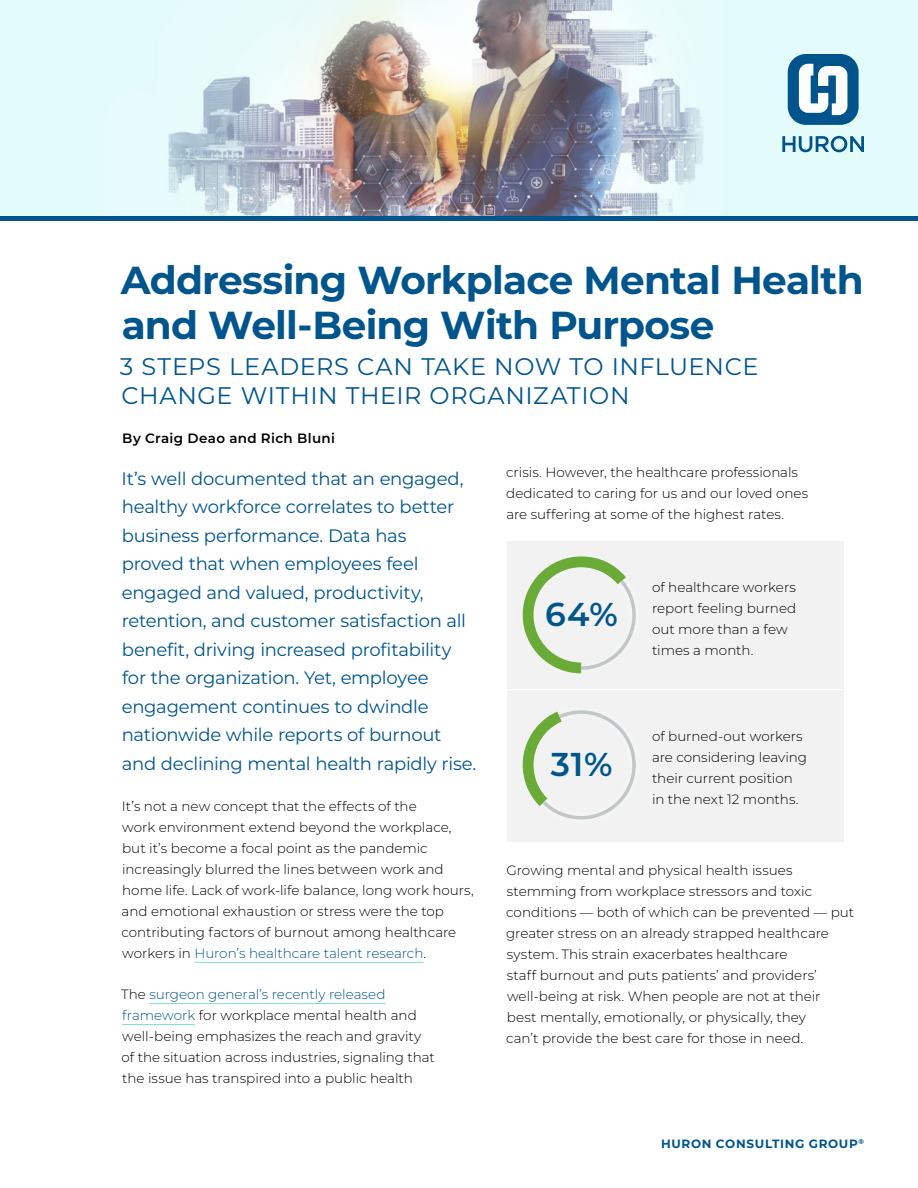
<style>
.page{position:relative;width:918px;height:1188px;background:#fff}
.page>*{position:absolute;margin:0;border:0;box-sizing:border-box;transform-origin:0 0}
.t1{font:700 39px/45px "Montserrat";letter-spacing:-.02em;color:#00558c}
.t2{font:600 33px "Montserrat";color:#00558c}
.t3{font:24px/28.8px "Montserrat";letter-spacing:.025em;color:#00558c}
.t4{font:18px/28.5px "Montserrat";letter-spacing:-.015em;color:#00558c}
.t5{font:300 13.5px/21px "Montserrat";color:#000}
.t6{font:600 13.5px "Montserrat";letter-spacing:.025em;color:#000}
.t7{font:700 12px "Montserrat";letter-spacing:.055em;color:#00558c}
.s1{color:#00558c}
</style>
<div class="page">
<div style="left:0;top:0;width:918px;height:216px;background:#e3fbfb"></div>
<img style="left:168px;top:0;width:535px;height:216px">
<hr style="left:0;top:216px;width:918px;height:4px;background:#00558c">
<div style="left:788px;top:54px;width:71px;height:71px;background:#00548c;border-radius:18px"></div>
<svg style="left:782px;top:136px;width:82px;height:16px"></svg>
<svg style="left:799px;top:64px;width:48px;height:51px"></svg>
<hr style="left:195px;top:962px;width:229px;height:1px;background:#78ded4">
<hr style="left:149px;top:1003px;width:237px;height:1px;background:#78ded4">
<hr style="left:122px;top:1024px;width:73px;height:1px;background:#78ded4">
<div style="left:507px;top:541px;width:336px;height:301px;background:#f2f2f2"></div>
<hr style="left:506px;top:689px;width:338px;height:1px;background:#fff">
<svg style="left:523px;top:556px;width:113px;height:117px"></svg>
<svg style="left:522px;top:710px;width:114px;height:110px"></svg>
<h1 class="t1" style="left:121px;top:257px;width:744px">Addressing Workplace Mental Health and Well-Being With Purpose</h1>
<h3 class="t3" style="left:120px;top:351px;width:640px">3 STEPS LEADERS CAN TAKE NOW TO INFLUENCE<br>CHANGE WITHIN THEIR ORGANIZATION</h3>
<p class="t6" style="left:122px;top:429px;width:214px">By Craig Deao and Rich Bluni</p>
<p class="t4" style="left:122px;top:463px;width:356px">It’s well documented that an engaged, healthy workforce correlates to better business performance. Data has<br>proved that when employees feel engaged and valued, productivity, retention, and customer satisfaction all benefit, driving increased profitability for the organization. Yet, employee engagement continues to dwindle nationwide while reports of burnout and declining mental health rapidly rise.</p>
<p class="t5" style="left:121px;top:795px;width:354px">It’s not a new concept that the effects of the<br>work environment extend beyond the workplace, but it’s become a focal point as the pandemic increasingly blurred the lines between work and home life. Lack of work-life balance, long work hours, and emotional exhaustion or stress were the top contributing factors of burnout among healthcare workers in <span class="s1">Huron’s healthcare talent research</span>.</p>
<p class="t5" style="left:121px;top:984px;width:315px">The <span class="s1">surgeon general’s recently released framework</span> for workplace mental health and well-being emphasizes the reach and gravity of the situation across industries, signaling that the issue has transpired into a public health</p>
<p class="t5" style="left:506px;top:462px;width:303px">crisis. However, the healthcare professionals dedicated to caring for us and our loved ones are suffering at some of the highest rates.</p>
<p class="t5" style="left:652px;top:577px;width:146px">of healthcare workers report feeling burned out more than a few times a month.</p>
<h2 class="t2" style="left:545px;top:592px;width:74px">64%</h2>
<p class="t5" style="left:652px;top:726px;width:157px">of burned-out workers are considering leaving their current position in the next 12 months.</p>
<h2 class="t2" style="left:551px;top:743px;width:63px">31%</h2>
<p class="t5" style="left:506px;top:860px;width:350px">Growing mental and physical health issues stemming from workplace stressors and toxic conditions — both of which can be prevented — put greater stress on an already strapped healthcare system. This strain exacerbates healthcare<br>staff burnout and puts patients’ and providers’ well-being at risk. When people are not at their<br>best mentally, emotionally, or physically, they<br>can’t provide the best care for those in need.</p>
<p class="t7" style="left:661px;top:1135px;width:204px">HURON CONSULTING GROUP<sup>®</sup></p>
</div>
